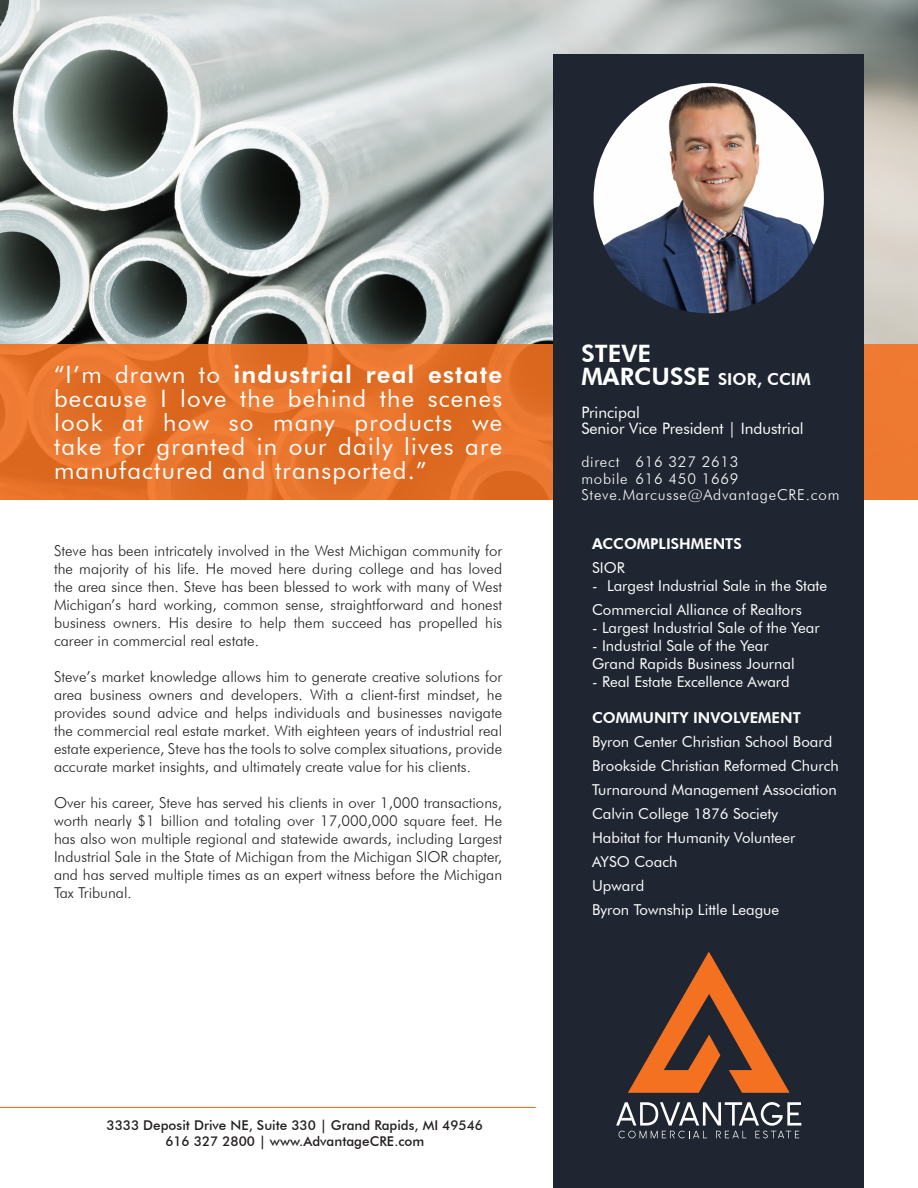
<style>
.page{position:relative;width:918px;height:1188px;background:#fff}
.page>*{position:absolute;margin:0;border:0;box-sizing:border-box;transform-origin:0 0}
.t1{font:24px/24px "Futura BT";letter-spacing:.05em;color:#fff;text-align:justify}
.t2{font:800 24px "Futura BT";color:#fff}
.t3{font:800 16.5px "Futura BT";color:#fff}
.t4{font:15.75px "Futura BT";color:#fff}
.t5{font:300 15px/18px "Futura BT";color:#231f20;text-align:justify}
.t6{font:15px "Futura BT";color:#fff}
.t7{font:300 15px "Futura BT";letter-spacing:.05em;color:#fff}
.t8{font:800 15px "Futura BT";color:#fff}
.t9{font:500 13.5px "Futura BT";color:#231f20}
.s1{font-weight:800}
.s2{font-size:24px}
</style>
<div class="page">
<img style="left:0;top:0;width:918px;height:344px">
<div style="left:0;top:344px;width:918px;height:155px;background:linear-gradient(to bottom,#e7732b,#e57129)"></div>
<div style="left:554px;top:54px;width:310px;height:1134px;background:#202631"></div>
<img style="left:594px;top:83px;width:230px;height:230px;border-radius:115px">
<svg style="left:628px;top:952px;width:162px;height:141px"></svg>
<svg style="left:616px;top:1102px;width:185px;height:36px"></svg>
<hr style="left:0;top:1107px;width:536px;height:1px;background:#f37121">
<p class="t1" style="left:54px;top:362px;width:450px">“I’m drawn to <span class="s1">industrial real estate </span>because I love the behind the scenes look at how so many products we take for granted in our daily lives are manufactured and transported.”</p>
<p class="t5" style="left:54px;top:542px;width:450px">Steve has been intricately involved in the West Michigan community for the majority of his life. He moved here during college and has loved the area since then. Steve has been blessed to work with many of West Michigan’s hard working, common sense, straightforward and honest business owners. His desire to help them succeed has propelled his career in commercial real estate.</p>
<p class="t5" style="left:54px;top:668px;width:450px">Steve’s market knowledge allows him to generate creative solutions for area business owners and developers. With a client-first mindset, he provides sound advice and helps individuals and businesses navigate the commercial real estate market. With eighteen years of industrial real estate experience, Steve has the tools to solve complex situations, provide accurate market insights, and ultimately create value for his clients.</p>
<p class="t5" style="left:54px;top:794px;width:450px">Over his career, Steve has served his clients in over 1,000 transactions, worth nearly $1 billion and totaling over 17,000,000 square feet. He has also won multiple regional and statewide awards, including Largest Industrial Sale in the State of Michigan from the Michigan SIOR chapter, and has served multiple times as an expert witness before the Michigan Tax Tribunal.</p>
<p class="t2" style="left:581px;top:339px;width:71px">STEVE</p>
<p class="t3" style="left:581px;top:369px;width:231px"><span class="s2">MARCUSSE</span> SIOR, CCIM</p>
<p class="t4" style="left:581px;top:402px;width:60px">Principal</p>
<p class="t4" style="left:581px;top:419px;width:224px">Senior Vice President | Industrial</p>
<p class="t7" style="left:581px;top:453px;width:159px">direct 616 327 2613</p>
<p class="t7" style="left:581px;top:469px;width:159px">mobile 616 450 1669</p>
<p class="t7" style="left:581px;top:486px;width:260px">Steve.Marcusse@AdvantageCRE.com</p>
<p class="t8" style="left:592px;top:535px;width:151px">ACCOMPLISHMENTS</p>
<p class="t6" style="left:592px;top:559px;width:34px">SIOR</p>
<p class="t6" style="left:592px;top:577px;width:237px">- Largest Industrial Sale in the State</p>
<p class="t6" style="left:592px;top:601px;width:211px">Commercial Alliance of Realtors</p>
<p class="t6" style="left:592px;top:619px;width:229px">- Largest Industrial Sale of the Year</p>
<p class="t6" style="left:592px;top:637px;width:178px">- Industrial Sale of the Year</p>
<p class="t6" style="left:592px;top:655px;width:204px">Grand Rapids Business Journal</p>
<p class="t6" style="left:592px;top:673px;width:199px">- Real Estate Excellence Award</p>
<p class="t8" style="left:592px;top:709px;width:210px">COMMUNITY INVOLVEMENT</p>
<p class="t6" style="left:592px;top:733px;width:242px">Byron Center Christian School Board</p>
<p class="t6" style="left:592px;top:757px;width:248px">Brookside Christian Reformed Church</p>
<p class="t6" style="left:592px;top:781px;width:246px">Turnaround Management Association</p>
<p class="t6" style="left:592px;top:805px;width:187px">Calvin College 1876 Society</p>
<p class="t6" style="left:592px;top:829px;width:205px">Habitat for Humanity Volunteer</p>
<p class="t6" style="left:592px;top:853px;width:87px">AYSO Coach</p>
<p class="t6" style="left:592px;top:877px;width:54px">Upward</p>
<p class="t6" style="left:592px;top:901px;width:189px">Byron Township Little League</p>
<p class="t9" style="left:107px;top:1117px;width:378px">3333 Deposit Drive NE, Suite 330 | Grand Rapids, MI 49546</p>
<p class="t9" style="left:165px;top:1133px;width:260px">616 327 2800 | www.AdvantageCRE.com</p>
</div>
